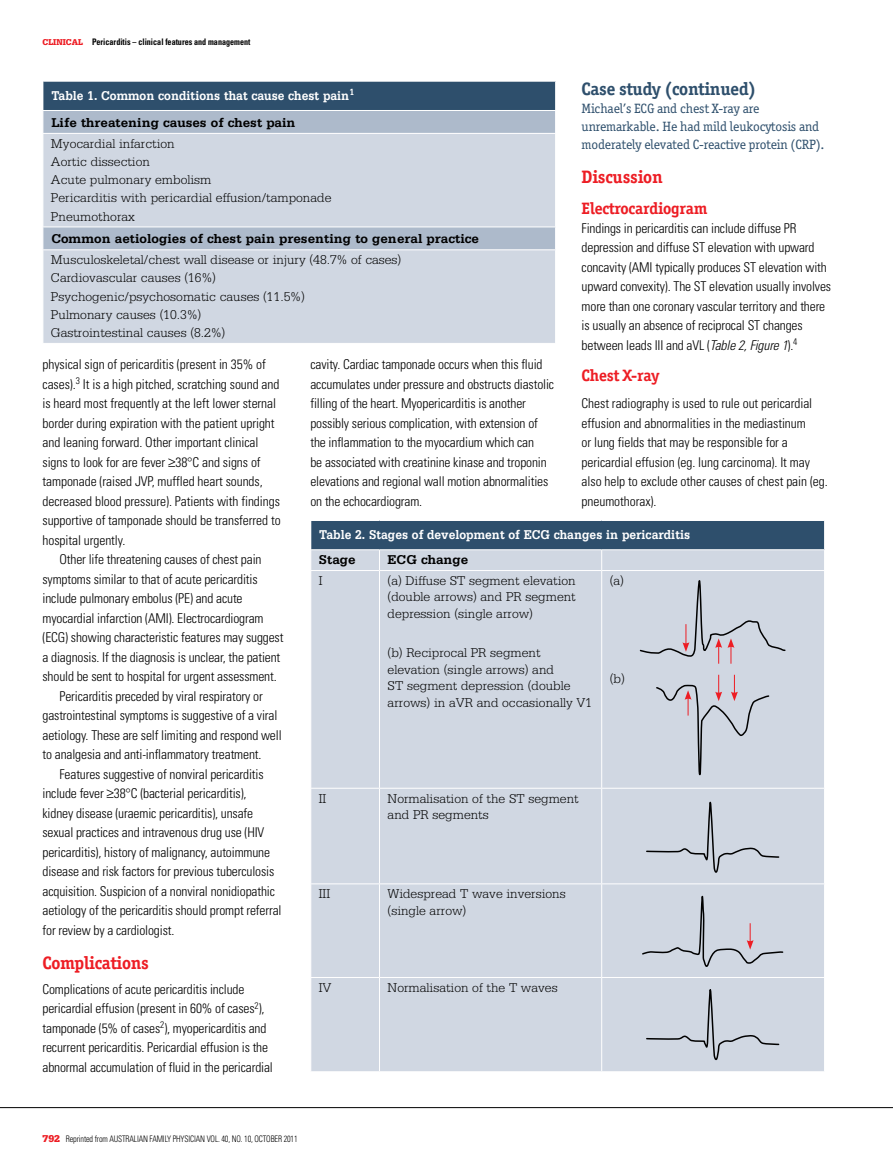
<style>
.page{position:relative;width:893px;height:1170px;background:#fff}
.page>*{position:absolute;margin:0;border:0;box-sizing:border-box;transform-origin:0 0}
.t1{font:700 18px "Officina Ser ITC";letter-spacing:-.01em;color:#ed1d24}
.t2{font:700 18px "Officina Ser ITC";letter-spacing:-.01em;color:#2e4f6c}
.t3{font:700 16.5px "Officina Ser ITC";letter-spacing:-.01em;color:#ed1d24}
.t4{font:300 condensed 13.5px/19.5px "Univers LT";letter-spacing:-.01em;color:#000}
.t5{font:300 13.5px/18.1px "Serifa LT";color:#000}
.t6{font:700 13.5px/27.2px "Serifa LT";color:#fff;scale:.9 1}
.t7{font:13.5px/18px "Officina Ser ITC";letter-spacing:-.01em;color:#2e4f6c}
.t8{font:700 13.5px "Serifa LT";color:#000}
.t9{font:300 condensed 9px "Univers LT";letter-spacing:-.015em;color:#000;scale:.9 1}
.t10{font:700 condensed 9px "Univers LT";color:#000;scale:.9 1}
.s1{font-family:"Serifa LT";font-weight:900;font-stretch:normal;color:#ed1d24}
.s2{font-style:italic}
.s3{color:#000}
.s4{font-family:"Serifa LT";font-weight:900;font-stretch:normal;font-size:10.5px;color:#ed1d24}
</style>
<div class="page">
<hr style="left:0;top:1107px;width:893px;height:1px;background:#000">
<div style="left:43px;top:81px;width:513px;height:29px;background:#2e4f6c"></div>
<div style="left:44px;top:111px;width:511px;height:22px;background:#adbacb"></div>
<svg style="left:44px;top:134px;width:511px;height:209px;background:#ccd4df"></svg>
<hr style="left:43px;top:81px;width:513px;height:1px;background:#fff">
<svg style="left:43px;top:82px;width:1px;height:51px"></svg>
<svg style="left:555px;top:82px;width:1px;height:28px"></svg>
<hr style="left:43px;top:226px;width:513px;height:1px;background:#fff">
<svg style="left:43px;top:227px;width:1px;height:22px"></svg>
<hr style="left:43px;top:249px;width:513px;height:1px;background:#fff">
<div style="left:311px;top:520px;width:514px;height:29px;background:#2e4f6c"></div>
<div style="left:311px;top:550px;width:513px;height:521px;background:#d0d7e2"></div>
<hr style="left:310px;top:520px;width:69px;height:1px;background:#fff">
<hr style="left:379px;top:520px;width:223px;height:1px;background:#fff">
<hr style="left:602px;top:520px;width:223px;height:1px;background:#fff">
<svg style="left:379px;top:550px;width:1px;height:20px"></svg>
<svg style="left:601px;top:550px;width:1px;height:20px"></svg>
<svg style="left:824px;top:521px;width:1px;height:29px"></svg>
<hr style="left:310px;top:570px;width:69px;height:1px;background:#fff">
<hr style="left:379px;top:570px;width:223px;height:1px;background:#fff">
<hr style="left:379px;top:571px;width:1px;height:216px;background:#fff">
<hr style="left:602px;top:570px;width:223px;height:1px;background:#fff">
<hr style="left:601px;top:571px;width:1px;height:216px;background:#fff">
<hr style="left:310px;top:787px;width:69px;height:1px;background:#fff">
<hr style="left:379px;top:787px;width:223px;height:1px;background:#fff">
<hr style="left:379px;top:788px;width:1px;height:95px;background:#fff">
<hr style="left:602px;top:787px;width:223px;height:1px;background:#fff">
<hr style="left:601px;top:788px;width:1px;height:95px;background:#fff">
<hr style="left:310px;top:883px;width:69px;height:1px;background:#fff">
<hr style="left:379px;top:883px;width:223px;height:1px;background:#fff">
<hr style="left:379px;top:884px;width:1px;height:93px;background:#fff">
<hr style="left:602px;top:883px;width:223px;height:1px;background:#fff">
<hr style="left:601px;top:884px;width:1px;height:93px;background:#fff">
<hr style="left:310px;top:977px;width:69px;height:1px;background:#fff">
<hr style="left:379px;top:977px;width:223px;height:1px;background:#fff">
<hr style="left:379px;top:977px;width:1px;height:94px;background:#fff">
<hr style="left:602px;top:977px;width:223px;height:1px;background:#fff">
<hr style="left:601px;top:977px;width:1px;height:94px;background:#fff">
<div style="left:645px;top:798px;width:135px;height:74px;background:#d0d7e2"></div>
<div style="left:645px;top:986px;width:135px;height:73px;background:#d0d7e2"></div>
<div style="left:639px;top:577px;width:147px;height:86px;background:#d0d7e2"></div>
<svg style="left:655px;top:674px;width:115px;height:102px;background:#c8ccd6"></svg>
<svg style="left:641px;top:892px;width:143px;height:75px;background:#c7cdd8"></svg>
<p class="t10" style="left:43px;top:36px;width:232px"><span class="s1">CLINICAL</span> Pericarditis – clinical features and management</p>
<h1 class="t2" style="left:582px;top:78px;width:176px">Case study (continued)</h1>
<p class="t7" style="left:582px;top:99px;width:244px">Michael’s ECG and chest X-ray are unremarkable. He had mild leukocytosis and moderately elevated C-reactive protein (CRP).</p>
<h1 class="t1" style="left:582px;top:165px;width:83px">Discussion</h1>
<p class="t3" style="left:582px;top:198px;width:127px">Electrocardiogram</p>
<p class="t4" style="left:582px;top:218px;width:251px">Findings in pericarditis can include diffuse PR depression and diffuse ST elevation with upward concavity (AMI typically produces ST elevation with upward convexity). The ST elevation usually involves more than one coronary vascular territory and there is usually an absence of reciprocal ST changes between leads III and aVL (<span class="s2">Table 2, Figure 1</span>).<sup>4</sup></p>
<p class="t3" style="left:582px;top:365px;width:79px">Chest X-ray</p>
<p class="t4" style="left:582px;top:394px;width:248px">Chest radiography is used to rule out pericardial effusion and abnormalities in the mediastinum<br>or lung fields that may be responsible for a pericardial effusion (eg. lung carcinoma). It may also help to exclude other causes of chest pain (eg. pneumothorax).</p>
<p class="t6" style="left:51px;top:82px;width:338px">Table 1. Common conditions that cause chest pain<sup>1<br></sup><span class="s3">Life threatening causes of chest pain</span></p>
<p class="t5" style="left:51px;top:134px;width:282px">Myocardial infarction<br>Aortic dissection<br>Acute pulmonary embolism<br>Pericarditis with pericardial effusion/tamponade<br>Pneumothorax</p>
<p class="t8" style="left:51px;top:231px;width:429px">Common aetiologies of chest pain presenting to general practice</p>
<p class="t5" style="left:51px;top:251px;width:352px">Musculoskeletal/chest wall disease or injury (48.7% of cases)<br>Cardiovascular causes (16%)<br>Psychogenic/psychosomatic causes (11.5%)<br>Pulmonary causes (10.3%)<br>Gastrointestinal causes (8.2%)</p>
<p class="t4" style="left:43px;top:355px;width:240px">physical sign of pericarditis (present in 35% of cases).<sup>3</sup> It is a high pitched, scratching sound and is heard most frequently at the left lower sternal border during expiration with the patient upright and leaning forward. Other important clinical signs to look for are fever ≥38°C and signs of tamponade (raised JVP, muffled heart sounds, decreased blood pressure). Patients with findings supportive of tamponade should be transferred to hospital urgently.</p>
<p class="t4" style="left:60px;top:549px;width:203px">Other life threatening causes of chest pain</p>
<p class="t4" style="left:43px;top:569px;width:217px">symptoms similar to that of acute pericarditis</p>
<p class="t4" style="left:43px;top:588px;width:202px">include pulmonary embolus (PE) and acute</p>
<p class="t4" style="left:43px;top:608px;width:223px">myocardial infarction (AMI). Electrocardiogram</p>
<p class="t4" style="left:43px;top:627px;width:242px">(ECG) showing characteristic features may suggest</p>
<p class="t4" style="left:43px;top:647px;width:239px">a diagnosis. If the diagnosis is unclear, the patient</p>
<p class="t4" style="left:43px;top:666px;width:236px">should be sent to hospital for urgent assessment.</p>
<p class="t4" style="left:60px;top:686px;width:205px">Pericarditis preceded by viral respiratory or</p>
<p class="t4" style="left:43px;top:705px;width:236px">gastrointestinal symptoms is suggestive of a viral</p>
<p class="t4" style="left:43px;top:725px;width:241px">aetiology. These are self limiting and respond well</p>
<p class="t4" style="left:43px;top:744px;width:220px">to analgesia and anti-inflammatory treatment.</p>
<p class="t4" style="left:60px;top:764px;width:206px">Features suggestive of nonviral pericarditis</p>
<p class="t4" style="left:43px;top:783px;width:206px">include fever ≥38°C (bacterial pericarditis),</p>
<p class="t4" style="left:43px;top:803px;width:212px">kidney disease (uraemic pericarditis), unsafe</p>
<p class="t4" style="left:43px;top:822px;width:223px">sexual practices and intravenous drug use (HIV</p>
<p class="t4" style="left:43px;top:842px;width:229px">pericarditis), history of malignancy, autoimmune</p>
<p class="t4" style="left:43px;top:861px;width:233px">disease and risk factors for previous tuberculosis</p>
<p class="t4" style="left:43px;top:881px;width:234px">acquisition. Suspicion of a nonviral nonidiopathic</p>
<p class="t4" style="left:43px;top:900px;width:240px">aetiology of the pericarditis should prompt referral</p>
<p class="t4" style="left:43px;top:920px;width:133px">for review by a cardiologist.</p>
<h1 class="t1" style="left:43px;top:951px;width:108px">Complications</h1>
<p class="t4" style="left:43px;top:979px;width:232px">Complications of acute pericarditis include pericardial effusion (present in 60% of cases<sup>2</sup>), tamponade (5% of cases<sup>2</sup>), myopericarditis and recurrent pericarditis. Pericardial effusion is the abnormal accumulation of fluid in the pericardial</p>
<p class="t4" style="left:310px;top:355px;width:245px">cavity. Cardiac tamponade occurs when this fluid accumulates under pressure and obstructs diastolic filling of the heart. Myopericarditis is another possibly serious complication, with extension of the inflammation to the myocardium which can<br>be associated with creatinine kinase and troponin elevations and regional wall motion abnormalities on the echocardiogram.</p>
<p class="t6" style="left:319px;top:521px;width:414px">Table 2. Stages of development of ECG changes in pericarditis</p>
<p class="t8" style="left:319px;top:551px;width:38px">Stage</p>
<p class="t8" style="left:388px;top:551px;width:82px">ECG change</p>
<p class="t5" style="left:319px;top:571px;width:5px">I</p>
<p class="t5" style="left:388px;top:572px;width:190px;line-height:16.5px;text-align:justify">(a) Diffuse ST segment elevation (double arrows) and PR segment depression (single arrow)</p>
<p class="t5" style="left:388px;top:644px;width:206px;line-height:16.5px">(b) Reciprocal PR segment elevation (single arrows) and<br>ST segment depression (double arrows) in aVR and occasionally V1</p>
<p class="t5" style="left:610px;top:571px;width:16px">(a)</p>
<p class="t5" style="left:610px;top:670px;width:17px">(b)</p>
<p class="t5" style="left:319px;top:789px;width:9px">II</p>
<p class="t5" style="left:388px;top:790px;width:193px;line-height:16.5px">Normalisation of the ST segment and PR segments</p>
<p class="t5" style="left:319px;top:884px;width:13px">III</p>
<p class="t5" style="left:388px;top:885px;width:180px;line-height:16.5px">Widespread T wave inversions (single arrow)</p>
<p class="t5" style="left:319px;top:978px;width:14px">IV</p>
<p class="t5" style="left:388px;top:978px;width:172px">Normalisation of the T waves</p>
<p class="t9" style="left:43px;top:1133px;width:285px"><span class="s4">792</span> Reprinted from Australian Fami ly Physician Vol. 40, No. 10, October 2011</p>
</div>
